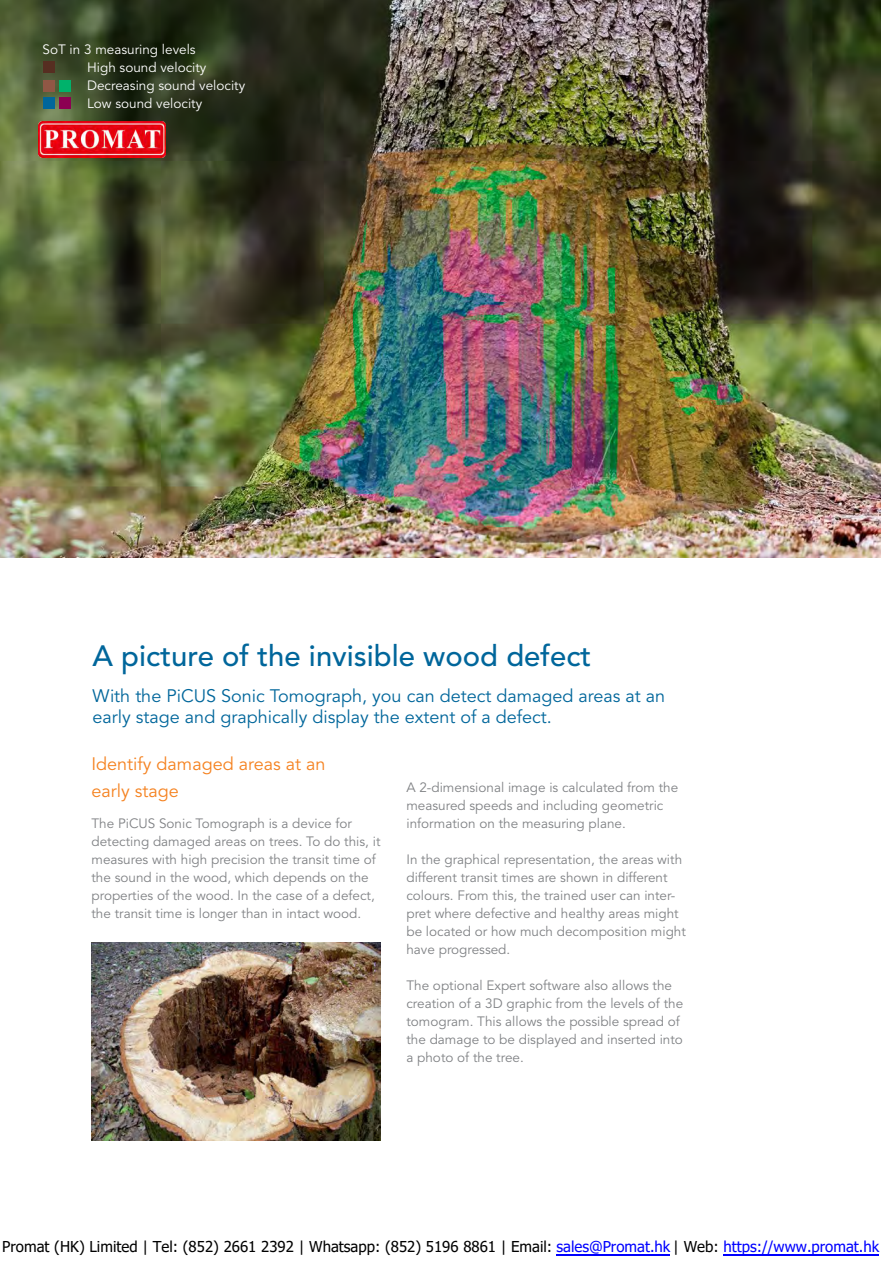
<style>
.page{position:relative;width:881px;height:1263px;background:#fff}
.page>*{position:absolute;margin:0;border:0;box-sizing:border-box;transform-origin:0 0}
.t1{font:500 29.25px "Avenir LT Std";color:#00669b}
.t2{font:18px/21px "Avenir LT Std";color:#00669b}
.t3{font:18px/27px "Avenir LT Std";color:#f58220}
.t4{font:15px "Tahoma";color:#000}
.t5{font:13.5px/18px "Avenir LT Std";color:#808285}
.t6{font:13.5px/18px "Avenir LT Std";color:#fff}
.s1{color:#00f}
</style>
<div class="page">
<img style="left:91px;top:942px;width:290px;height:198px">
<img style="left:0;top:0;width:880px;height:557px">
<div style="left:44px;top:61px;width:11px;height:12px;background:#562e21"></div>
<div style="left:44px;top:80px;width:11px;height:11px;background:#905745"></div>
<div style="left:44px;top:98px;width:11px;height:11px;background:#00669b"></div>
<div style="left:59px;top:80px;width:11px;height:11px;background:#00b26b"></div>
<div style="left:59px;top:98px;width:11px;height:11px;background:#8c0052"></div>
<img style="left:38px;top:121px;width:127px;height:36px">
<hr style="left:723px;top:1254px;width:155px;height:1px;background:#00f">
<hr style="left:556px;top:1254px;width:114px;height:1px;background:#00f">
<p class="t6" style="left:43px;top:41px;width:155px">SoT in 3 measuring levels</p>
<p class="t6" style="left:87px;top:59px;width:160px">High sound velocity<br>Decreasing sound velocity<br>Low sound velocity</p>
<h1 class="t1" style="left:92px;top:639px;width:500px">A picture of the invisible wood defect</h1>
<h2 class="t2" style="left:92px;top:686px;width:574px">With the PiCUS Sonic Tomograph, you can detect damaged areas at an early stage and graphically display the extent of a defect.</h2>
<h2 class="t3" style="left:91px;top:750px;width:235px">Identify damaged areas at an early stage</h2>
<p class="t5" style="left:91px;top:815px;width:290px">The PiCUS Sonic Tomograph is a device for detecting damaged areas on trees. To do this, it measures with high precision the transit time of the sound in the wood, which depends on the properties of the wood. In the case of a defect, the transit time is longer than in intact wood.</p>
<p class="t5" style="left:406px;top:779px;width:273px">A 2-dimensional image is calculated from the measured speeds and including geometric information on the measuring plane.</p>
<p class="t5" style="left:406px;top:851px;width:281px">In the graphical representation, the areas with different transit times are shown in different colours. From this, the trained user can inter&shy;pret where defective and healthy areas might be located or how much decomposition might have progressed.</p>
<p class="t5" style="left:406px;top:977px;width:278px">The optional Expert software also allows the creation of a 3D graphic from the levels of the tomogram. This allows the possible spread of the damage to be displayed and inserted into a photo of the tree.</p>
<p class="t4" style="left:2px;top:1237px;width:878px">Promat (HK) Limited | Tel: (852) 2661 2392 | Whatsapp: (852) 5196 8861 | Email: <span class="s1">sales@Promat.hk</span> | Web: <span class="s1">https://www.promat.hk</span></p>
</div>
